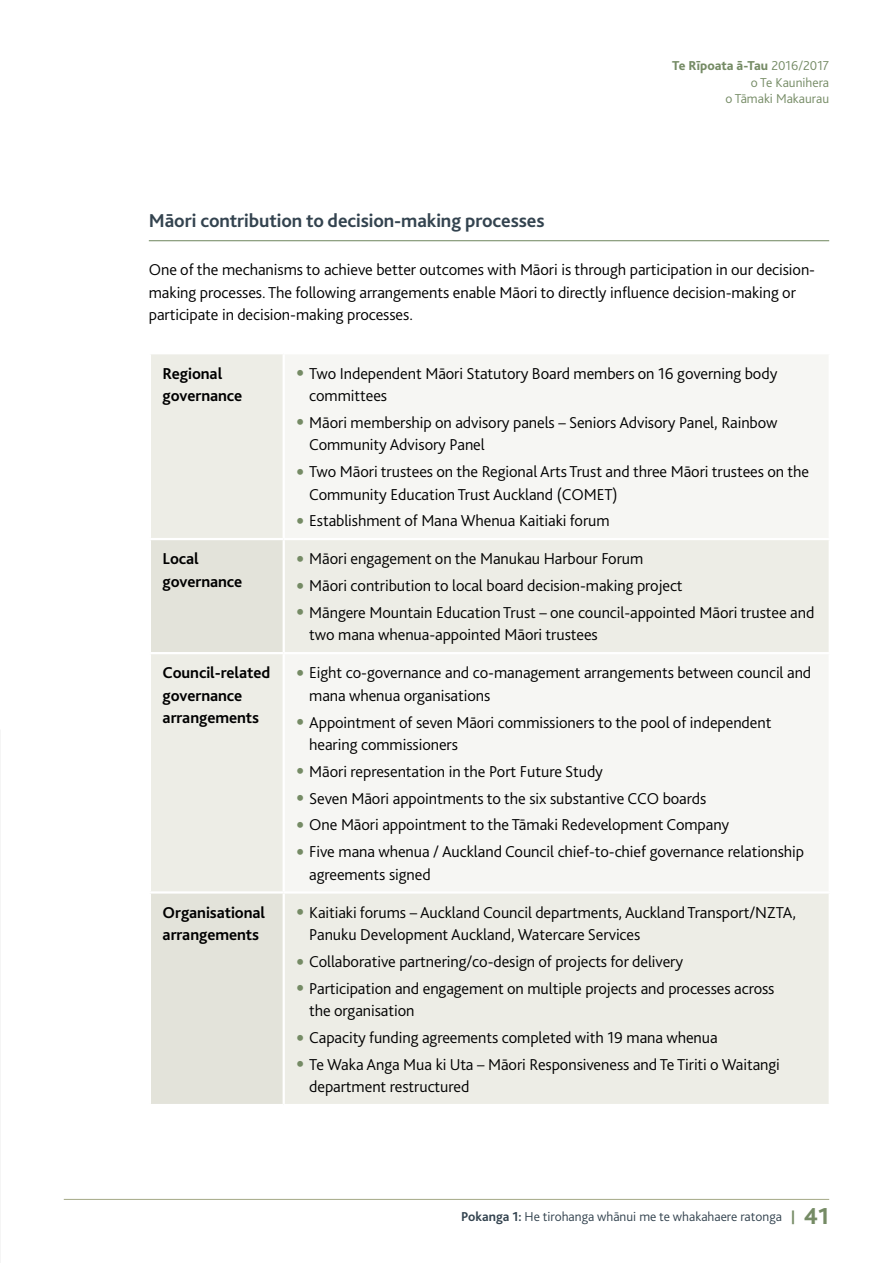
<style>
.page{position:relative;width:893px;height:1263px;background:#fff}
.page>*{position:absolute;margin:0;border:0;box-sizing:border-box;transform-origin:0 0}
.H3_-_Subtitles{font:700 19.5px "Bliss";letter-spacing:-.005em;color:#33434f}
.Body_Text{font:300 16.5px/22.5px "Bliss";letter-spacing:-.005em;color:#000}
.Bold_Bold{font:700 16.5px/22.5px "Bliss";letter-spacing:-.005em;color:#000}
.t1{font:300 13.5px/16.2px "Bliss";color:#758b65;text-align:right}
.t2{font:300 13.5px "Bliss";color:#33434f}
.s1{font-weight:800}
.s2{font-weight:800;font-size:22.5px;color:#758b65}
.s3{font-weight:700}
.s4{font-weight:800;color:#758b65}
.s5{font-weight:800;font-size:24px;color:#758b65}
</style>
<div class="page">
<hr style="left:64px;top:1199px;width:765px;height:1px;background:#a4a886">
<hr style="left:149px;top:240px;width:680px;height:1px;background:#758b65">
<div style="left:151px;top:354px;width:678px;height:750px;background:#edede6"></div>
<svg style="left:285px;top:354px;width:544px;height:537px;fill:#f6f6f3"></svg>
<svg style="left:151px;top:540px;width:132px;height:564px;background:#e7e7df"></svg>
<hr style="left:283px;top:354px;width:2px;height:184px;background:#fff">
<hr style="left:149px;top:538px;width:135px;height:2px;background:#fff">
<hr style="left:284px;top:538px;width:547px;height:2px;background:#fff">
<hr style="left:283px;top:540px;width:2px;height:112px;background:#fff">
<hr style="left:149px;top:652px;width:135px;height:2px;background:#fff">
<hr style="left:284px;top:652px;width:547px;height:2px;background:#fff">
<hr style="left:283px;top:654px;width:2px;height:237px;background:#fff">
<hr style="left:149px;top:891px;width:135px;height:2px;background:#fff">
<hr style="left:284px;top:891px;width:547px;height:2px;background:#fff">
<hr style="left:283px;top:893px;width:2px;height:211px;background:#fff">
<p class="t1" style="left:672px;top:58px;width:158px"><span class="s1">Te Rīpoata ā-Tau</span> 2016/2017 o Te Kaunihera<br>o Tāmaki Makaurau</p>
<h3 class="H3_-_Subtitles" style="left:149px;top:209px;width:397px">Māori contribution to decision-making processes</h3>
<p class="Body_Text" style="left:149px;top:259px;width:668px">One of the mechanisms to achieve better outcomes with Māori is through participation in our decision&shy;making processes. The following arrangements enable Māori to directly influence decision-making or participate in decision-making processes.</p>
<p class="Bold_Bold" style="left:163px;top:362px;width:81px">Regional governance</p>
<p class="Body_Text" style="left:309px;top:362px;width:470px;text-indent:-13px"><span class="s2">•</span> Two Independent Māori Statutory Board members on 16 governing body committees</p>
<p class="Body_Text" style="left:309px;top:411px;width:470px;text-indent:-13px"><span class="s2">•</span> Māori membership on advisory panels – Seniors Advisory Panel, Rainbow<br>Community Advisory Panel</p>
<p class="Body_Text" style="left:309px;top:460px;width:501px;text-indent:-13px"><span class="s2">•</span> Two Māori trustees on the Regional Arts Trust and three Māori trustees on the<br>Community Education Trust Auckland (COMET)</p>
<p class="Body_Text" style="left:296px;top:509px;width:315px"><span class="s2">•</span> Establishment of Mana Whenua Kaitiaki forum</p>
<p class="Bold_Bold" style="left:163px;top:548px;width:81px">Local governance</p>
<p class="Body_Text" style="left:296px;top:548px;width:348px"><span class="s2">•</span> Māori engagement on the Manukau Harbour Forum</p>
<p class="Body_Text" style="left:296px;top:574px;width:388px"><span class="s2">•</span> Māori contribution to local board decision-making project</p>
<p class="Body_Text" style="left:309px;top:601px;width:507px;text-indent:-13px"><span class="s2">•</span> Māngere Mountain Education Trust – one council-appointed Māori trustee and two mana whenua-appointed Māori trustees</p>
<p class="Bold_Bold" style="left:163px;top:662px;width:109px">Council-related governance arrangements</p>
<p class="Body_Text" style="left:309px;top:662px;width:504px;text-indent:-13px"><span class="s2">•</span> Eight co-governance and co-management arrangements between council and mana whenua organisations</p>
<p class="Body_Text" style="left:309px;top:711px;width:464px;text-indent:-13px"><span class="s2">•</span> Appointment of seven Māori commissioners to the pool of independent hearing commissioners</p>
<p class="Body_Text" style="left:296px;top:760px;width:308px"><span class="s2">•</span> Māori representation in the Port Future Study</p>
<p class="Body_Text" style="left:296px;top:787px;width:411px"><span class="s2">•</span> Seven Māori appointments to the six substantive CCO boards</p>
<p class="Body_Text" style="left:296px;top:814px;width:434px"><span class="s2">•</span> One Māori appointment to the Tāmaki Redevelopment Company</p>
<p class="Body_Text" style="left:309px;top:840px;width:496px;text-indent:-13px"><span class="s2">•</span> Five mana whenua / Auckland Council chief-to-chief governance relationship agreements signed</p>
<p class="Bold_Bold" style="left:163px;top:901px;width:104px">Organisational arrangements</p>
<p class="Body_Text" style="left:309px;top:901px;width:488px;text-indent:-13px"><span class="s2">•</span> Kaitiaki forums – Auckland Council departments, Auckland Transport/NZTA,<br>Panuku Development Auckland, Watercare Services</p>
<p class="Body_Text" style="left:296px;top:950px;width:388px"><span class="s2">•</span> Collaborative partnering/co-design of projects for delivery</p>
<p class="Body_Text" style="left:309px;top:977px;width:467px;text-indent:-13px"><span class="s2">•</span> Participation and engagement on multiple projects and processes across the organisation</p>
<p class="Body_Text" style="left:296px;top:1026px;width:423px"><span class="s2">•</span> Capacity funding agreements completed with 19 mana whenua</p>
<p class="Body_Text" style="left:309px;top:1053px;width:472px;text-indent:-13px"><span class="s2">•</span> Te Waka Anga Mua ki Uta – Māori Responsiveness and Te Tiriti o Waitangi department restructured</p>
<p class="t2" style="left:461px;top:1208px;width:369px"><span class="s3">Pokanga 1:</span> He tirohanga whānui me te whakahaere ratonga <span class="s4">|</span> <span class="s5">41</span></p>
</div>
